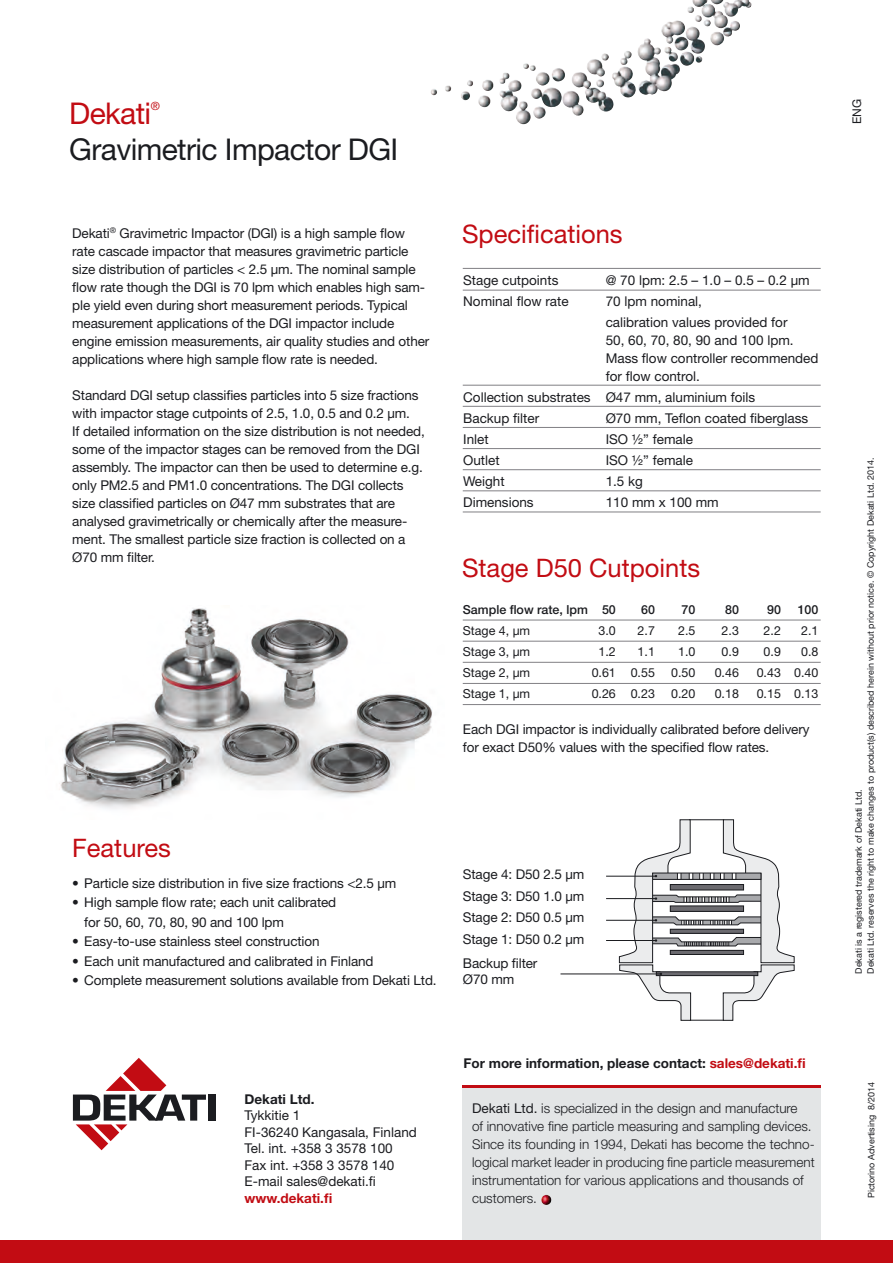
<style>
.page{position:relative;width:893px;height:1263px;background:#fff}
.page>*{position:absolute;margin:0;border:0;box-sizing:border-box;transform-origin:0 0}
.t1{font:30px "Helvetica Neue";letter-spacing:-.02em;color:#1b1c20}
.t2{font:30px "Helvetica Neue";letter-spacing:-.02em;color:#c20c13}
.t3{font:25.5px "Helvetica Neue";color:#c20c13}
.t4{font:13.5px/18px "Helvetica Neue";letter-spacing:-.01em;color:#1b1c20}
.t5{font:300 13.5px/18px "Helvetica Neue";color:#1b1c20}
.t6{font:700 13.5px "Helvetica Neue";color:#1b1c20}
.t7{font:700 13.5px "Helvetica Neue";color:#c20c13}
.t8{font:12.45px "Helvetica Neue";color:#1b1c20}
.t9{font:500 12.45px "Helvetica Neue";color:#1b1c20}
.t10{font:12px "Helvetica Neue";color:#1b1c20}
.t11{font:11.4px "Helvetica Neue";color:#c20c13}
.t12{font:9px "Helvetica Neue";color:#1b1c20}
.s1{color:#c20c13}
.s2{font-weight:400}
</style>
<div class="page">
<img style="left:59px;top:608px;width:373px;height:201px">
<img style="left:661px;top:0;width:90px;height:46px">
<div style="left:463px;top:1085px;width:358px;height:178px;background:#e3e5e6"></div>
<hr style="left:463px;top:1085px;width:358px;height:2px;background:#c20c13">
<div style="left:0;top:1240px;width:893px;height:23px;background:#c20c13"></div>
<svg style="left:73px;top:1058px;width:133px;height:92px"></svg>
<div style="left:209px;top:1094px;width:7px;height:26px;background:#1b1c20"></div>
<svg style="left:541px;top:1195px;width:10px;height:10px"></svg>
<hr style="left:463px;top:268px;width:358px;height:1px;background:#818084">
<hr style="left:463px;top:406px;width:358px;height:1px;background:#818084">
<hr style="left:463px;top:620px;width:358px;height:1px;background:#818084">
<hr style="left:463px;top:385px;width:358px;height:1px;background:#818084">
<hr style="left:463px;top:448px;width:358px;height:1px;background:#818084">
<hr style="left:463px;top:662px;width:358px;height:1px;background:#818084">
<hr style="left:463px;top:290px;width:358px;height:1px;background:#818084">
<hr style="left:463px;top:511px;width:358px;height:1px;background:#818084">
<hr style="left:463px;top:427px;width:358px;height:1px;background:#818084">
<hr style="left:463px;top:641px;width:358px;height:1px;background:#818084">
<hr style="left:463px;top:490px;width:358px;height:1px;background:#818084">
<hr style="left:463px;top:704px;width:358px;height:1px;background:#818084">
<hr style="left:463px;top:469px;width:358px;height:1px;background:#818084">
<hr style="left:463px;top:683px;width:358px;height:1px;background:#818084">
<hr style="left:560px;top:974px;width:101px;height:1px;background:#1b1c20">
<hr style="left:606px;top:940px;width:49px;height:1px;background:#1b1c20">
<hr style="left:606px;top:920px;width:49px;height:1px;background:#1b1c20">
<hr style="left:606px;top:876px;width:49px;height:1px;background:#1b1c20">
<hr style="left:606px;top:898px;width:49px;height:1px;background:#1b1c20">
<svg style="left:619px;top:819px;width:176px;height:202px"></svg>
<p class="t2" style="left:69px;top:95px;width:84px">Dekati</p>
<p class="t11" style="left:151px;top:99px;width:11px">®</p>
<p class="t1" style="left:69px;top:131px;width:331px">Gravimetric Impactor DGI</p>
<p class="t4" style="left:72px;top:224px;width:359px">Dekati<sup>®</sup> Gravimetric Impactor (DGI) is a high sample flow rate cascade impactor that measures gravimetric particle size distribution of particles &lt; 2.5 µm. The nominal sample flow rate though the DGI is 70 lpm which enables high sam&shy;ple yield even during short measurement periods. Typical measurement applications of the DGI impactor include engine emission measurements, air quality studies and other applications where high sample flow rate is needed.</p>
<p class="t4" style="left:72px;top:386px;width:354px">Standard DGI setup classifies particles into 5 size fractions with impactor stage cutpoints of 2.5, 1.0, 0.5 and 0.2 µm.<br>If detailed information on the size distribution is not needed, some of the impactor stages can be removed from the DGI assembly. The impactor can then be used to determine e.g. only PM2.5 and PM1.0 concentrations. The DGI collects size classified particles on Ø47 mm substrates that are analysed gravimetrically or chemically after the measure&shy;ment. The smallest particle size fraction is collected on a Ø70 mm filter.</p>
<p class="t3" style="left:462px;top:218px;width:162px">Specifications</p>
<p class="t4" style="left:463px;top:271px;width:97px">Stage cutpoints</p>
<p class="t4" style="left:606px;top:271px;width:205px">@ 70 lpm: 2.5 – 1.0 – 0.5 – 0.2 µm</p>
<p class="t4" style="left:463px;top:292px;width:107px">Nominal flow rate</p>
<p class="t4" style="left:606px;top:292px;width:98px">70 lpm nominal,</p>
<p class="t4" style="left:606px;top:313px;width:183px">calibration values provided for</p>
<p class="t4" style="left:606px;top:331px;width:189px">50, 60, 70, 80, 90 and 100 lpm.</p>
<p class="t4" style="left:606px;top:349px;width:214px">Mass flow controller recommended</p>
<p class="t4" style="left:606px;top:367px;width:96px">for flow control.</p>
<p class="t4" style="left:463px;top:388px;width:294px">Collection substrates Ø47 mm, aluminium foils</p>
<p class="t4" style="left:463px;top:409px;width:78px">Backup filter</p>
<p class="t4" style="left:606px;top:409px;width:204px">Ø70 mm, Teflon coated fiberglass</p>
<p class="t4" style="left:463px;top:430px;width:27px">Inlet</p>
<p class="t4" style="left:606px;top:430px;width:89px">ISO ½” female</p>
<p class="t4" style="left:463px;top:451px;width:38px">Outlet</p>
<p class="t4" style="left:606px;top:451px;width:89px">ISO ½” female</p>
<p class="t4" style="left:463px;top:472px;width:43px">Weight</p>
<p class="t4" style="left:606px;top:472px;width:39px">1.5 kg</p>
<p class="t4" style="left:463px;top:493px;width:72px">Dimensions</p>
<p class="t4" style="left:606px;top:493px;width:115px">110 mm x 100 mm</p>
<p class="t3" style="left:462px;top:553px;width:240px">Stage D50 Cutpoints</p>
<p class="t9" style="left:463px;top:602px;width:154px">Sample flow rate, lpm 50</p>
<p class="t9" style="left:641px;top:602px;width:15px">60</p>
<p class="t9" style="left:682px;top:602px;width:15px">70</p>
<p class="t9" style="left:725px;top:602px;width:15px">80</p>
<p class="t9" style="left:767px;top:602px;width:15px">90</p>
<p class="t9" style="left:798px;top:602px;width:22px">100</p>
<p class="t8" style="left:463px;top:623px;width:69px">Stage 4, µm</p>
<p class="t8" style="left:599px;top:623px;width:19px">3.0</p>
<p class="t8" style="left:638px;top:623px;width:19px">2.7</p>
<p class="t8" style="left:678px;top:623px;width:19px">2.5</p>
<p class="t8" style="left:722px;top:623px;width:19px">2.3</p>
<p class="t8" style="left:764px;top:623px;width:19px">2.2</p>
<p class="t8" style="left:801px;top:623px;width:19px">2.1</p>
<p class="t8" style="left:463px;top:644px;width:69px">Stage 3, µm</p>
<p class="t8" style="left:599px;top:644px;width:19px">1.2</p>
<p class="t8" style="left:638px;top:644px;width:19px">1.1</p>
<p class="t8" style="left:678px;top:644px;width:19px">1.0</p>
<p class="t8" style="left:722px;top:644px;width:19px">0.9</p>
<p class="t8" style="left:764px;top:644px;width:19px">0.9</p>
<p class="t8" style="left:801px;top:644px;width:19px">0.8</p>
<p class="t8" style="left:463px;top:665px;width:69px">Stage 2, µm</p>
<p class="t8" style="left:592px;top:665px;width:65px">0.61 0.55</p>
<p class="t8" style="left:671px;top:665px;width:26px">0.50</p>
<p class="t8" style="left:715px;top:665px;width:26px">0.46</p>
<p class="t8" style="left:757px;top:665px;width:63px">0.43 0.40</p>
<p class="t8" style="left:463px;top:686px;width:69px">Stage 1, µm</p>
<p class="t8" style="left:592px;top:686px;width:65px">0.26 0.23</p>
<p class="t8" style="left:671px;top:686px;width:26px">0.20</p>
<p class="t8" style="left:715px;top:686px;width:26px">0.18</p>
<p class="t8" style="left:757px;top:686px;width:63px">0.15 0.13</p>
<p class="t4" style="left:463px;top:719px;width:348px">Each DGI impactor is individually calibrated before delivery for exact D50% values with the specified flow rates.</p>
<p class="t3" style="left:72px;top:833px;width:100px">Features</p>
<p class="t4" style="left:72px;top:874px;width:325px">• Particle size distribution in five size fractions &lt;2.5 µm</p>
<p class="t4" style="left:72px;top:893px;width:265px">• High sample flow rate; each unit calibrated</p>
<p class="t4" style="left:84px;top:913px;width:201px">for 50, 60, 70, 80, 90 and 100 lpm</p>
<p class="t4" style="left:72px;top:932px;width:249px">• Easy-to-use stainless steel construction</p>
<p class="t4" style="left:72px;top:952px;width:303px">• Each unit manufactured and calibrated in Finland</p>
<p class="t4" style="left:72px;top:971px;width:366px">• Complete measurement solutions available from Dekati Ltd.</p>
<p class="t4" style="left:463px;top:865px;width:123px">Stage 4: D50 2.5 μm</p>
<p class="t4" style="left:463px;top:887px;width:123px">Stage 3: D50 1.0 μm</p>
<p class="t4" style="left:463px;top:908px;width:123px">Stage 2: D50 0.5 μm</p>
<p class="t4" style="left:463px;top:930px;width:123px">Stage 1: D50 0.2 μm</p>
<p class="t4" style="left:463px;top:955px;width:76px;line-height:16.5px">Backup filter<br>Ø70 mm</p>
<p class="t6" style="left:245px;top:1091px;width:71px">Dekati Ltd.</p>
<p class="t4" style="left:245px;top:1106px;width:57px">Tykkitie 1</p>
<p class="t4" style="left:245px;top:1123px;width:174px">FI-36240 Kangasala, Finland</p>
<p class="t4" style="left:245px;top:1139px;width:150px">Tel. int. +358 3 3578 100</p>
<p class="t4" style="left:245px;top:1156px;width:151px">Fax int. +358 3 3578 140</p>
<p class="t4" style="left:245px;top:1172px;width:133px">E-mail sales@dekati.fi</p>
<p class="t7" style="left:245px;top:1190px;width:89px">www.dekati.fi</p>
<p class="t6" style="left:463px;top:1055px;width:344px">For more information, please contact: <span class="s1">sales@dekati.fi</span></p>
<p class="t5" style="left:472px;top:1099px;width:327px"><span class="s2">Dekati Ltd.</span> is specialized in the design and manufacture</p>
<p class="t5" style="left:472px;top:1117px;width:341px">of innovative fine particle measuring and sampling devices.</p>
<p class="t5" style="left:472px;top:1135px;width:344px">Since its founding in 1994, Dekati has become the techno&shy;logical market leader in producing fine particle measurement</p>
<p class="t5" style="left:472px;top:1171px;width:333px">instrumentation for various applications and thousands of</p>
<p class="t5" style="left:472px;top:1189px;width:67px">customers.</p>
<p class="t10" style="left:850px;top:124px;width:27px;rotate:-90deg">ENG</p>
<p class="t12" style="left:865px;top:974px;width:518px;rotate:-90deg">Dekati Ltd. reserves the right to make changes to product(s) described herein without prior notice. © Copyright Dekati Ltd. 2014.</p>
<p class="t12" style="left:853px;top:974px;width:186px;rotate:-90deg">Dekati is a registered trademark of Dekati Ltd.</p>
<p class="t12" style="left:866px;top:1198px;width:118px;rotate:-90deg">Pictorino Advertising 8/2014</p>
</div>
